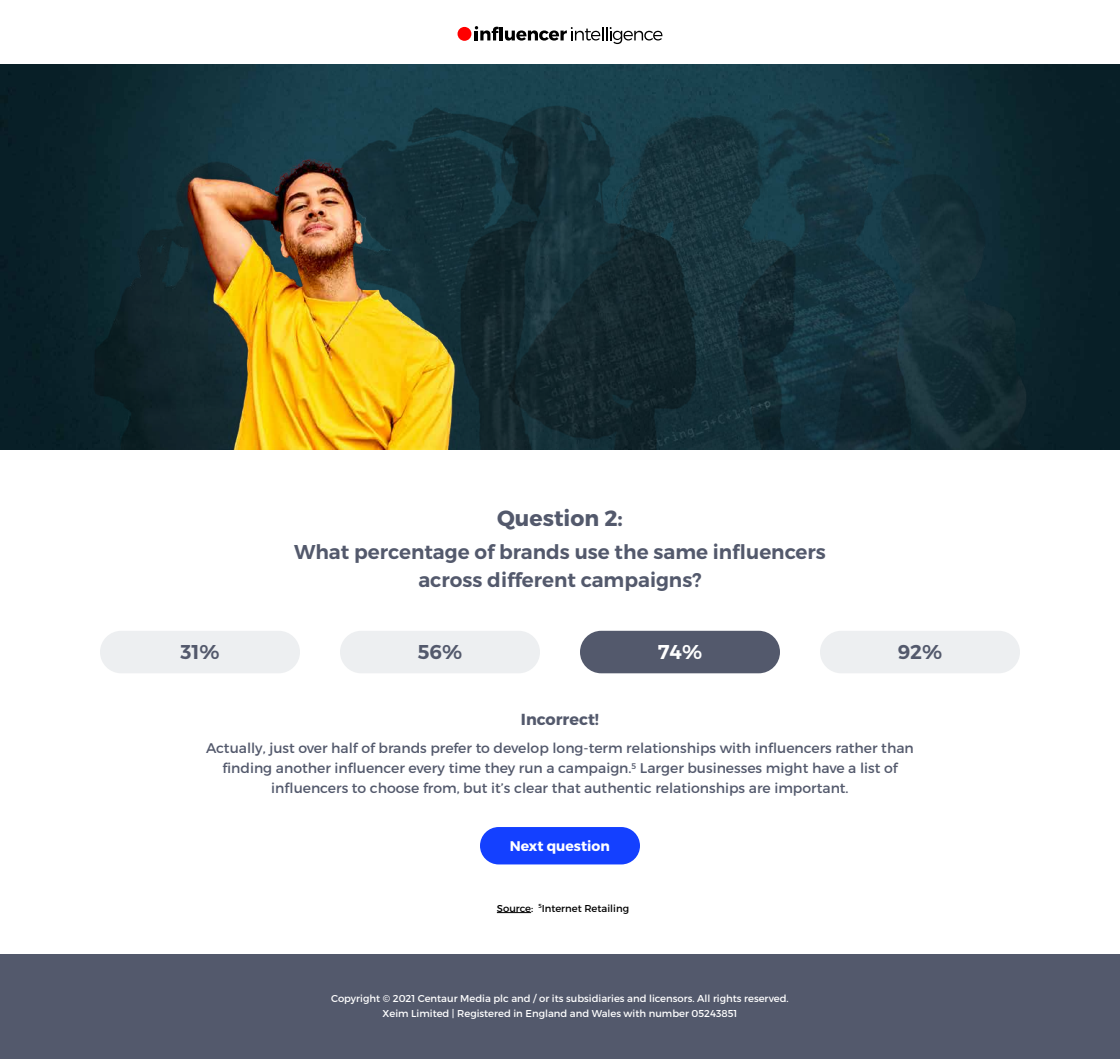
<style>
.page{position:relative;width:1120px;height:1059px;background:#fff}
.page>*{position:absolute;margin:0;border:0;box-sizing:border-box;transform-origin:0 0}
.t1{font:700 22px "Montserrat";color:#53596c}
.t2{font:600 20px/28px "Montserrat";color:#53596c;text-align:center}
.t3{font:600 20px "Montserrat";color:#fff}
.t4{font:700 16px "Montserrat";color:#53596c}
.t5{font:14px/20px "Montserrat";color:#53596c;text-align:center}
.t6{font:700 14px "Montserrat";color:#fff}
.t7{font:10px/15px "Montserrat";color:#fff;text-align:center}
.t8{font:10px "Montserrat";color:#000}
</style>
<div class="page">
<div style="left:0;top:954px;width:1120px;height:105px;background:#53596c"></div>
<img style="left:0;top:64px;width:1120px;height:386px">
<div style="left:458px;top:27px;width:13px;height:14px;background:#f00;border-radius:50%"></div>
<svg style="left:475px;top:26px;width:188px;height:18px"></svg>
<div style="left:100px;top:631px;width:200px;height:42px;background:#edeff1;border-radius:21px"></div>
<div style="left:340px;top:631px;width:200px;height:42px;background:#edeff1;border-radius:21px"></div>
<div style="left:580px;top:631px;width:200px;height:42px;background:#53596c;border-radius:21px"></div>
<div style="left:820px;top:631px;width:200px;height:42px;background:#edeff1;border-radius:21px"></div>
<img style="left:90px;top:95px;width:940px;height:355px">
<hr style="left:497px;top:912px;width:34px;height:1px;background:#000">
<div style="left:480px;top:827px;width:160px;height:37px;background:#1440ff;border-radius:19px"></div>
<h1 class="t1" style="left:497px;top:504px;width:127px">Question 2:</h1>
<h2 class="t2" style="left:294px;top:538px;width:533px">What percentage of brands use the same influencers across different campaigns?</h2>
<h2 class="t2" style="left:180px;top:639px;width:41px">31%</h2>
<h2 class="t2" style="left:418px;top:639px;width:46px">56%</h2>
<h2 class="t3" style="left:658px;top:640px;width:46px">74%</h2>
<h2 class="t2" style="left:898px;top:639px;width:46px">92%</h2>
<p class="t4" style="left:521px;top:710px;width:80px">Incorrect!</p>
<p class="t5" style="left:206px;top:738px;width:709px">Actually, just over half of brands prefer to develop long-term relationships with influencers rather than finding another influencer every time they run a campaign.<sup>5</sup> Larger businesses might have a list of influencers to choose from, but it’s clear that authentic relationships are important.</p>
<p class="t6" style="left:510px;top:837px;width:102px">Next question</p>
<p class="t8" style="left:497px;top:902px;width:134px">Source: <sup>5</sup>Internet Retailing</p>
<p class="t7" style="left:331px;top:991px;width:459px">Copyright © 2021 Centaur Media plc and / or its subsidiaries and licensors. All rights reserved.<br>Xeim Limited | Registered in England and Wales with number 05243851</p>
</div>
